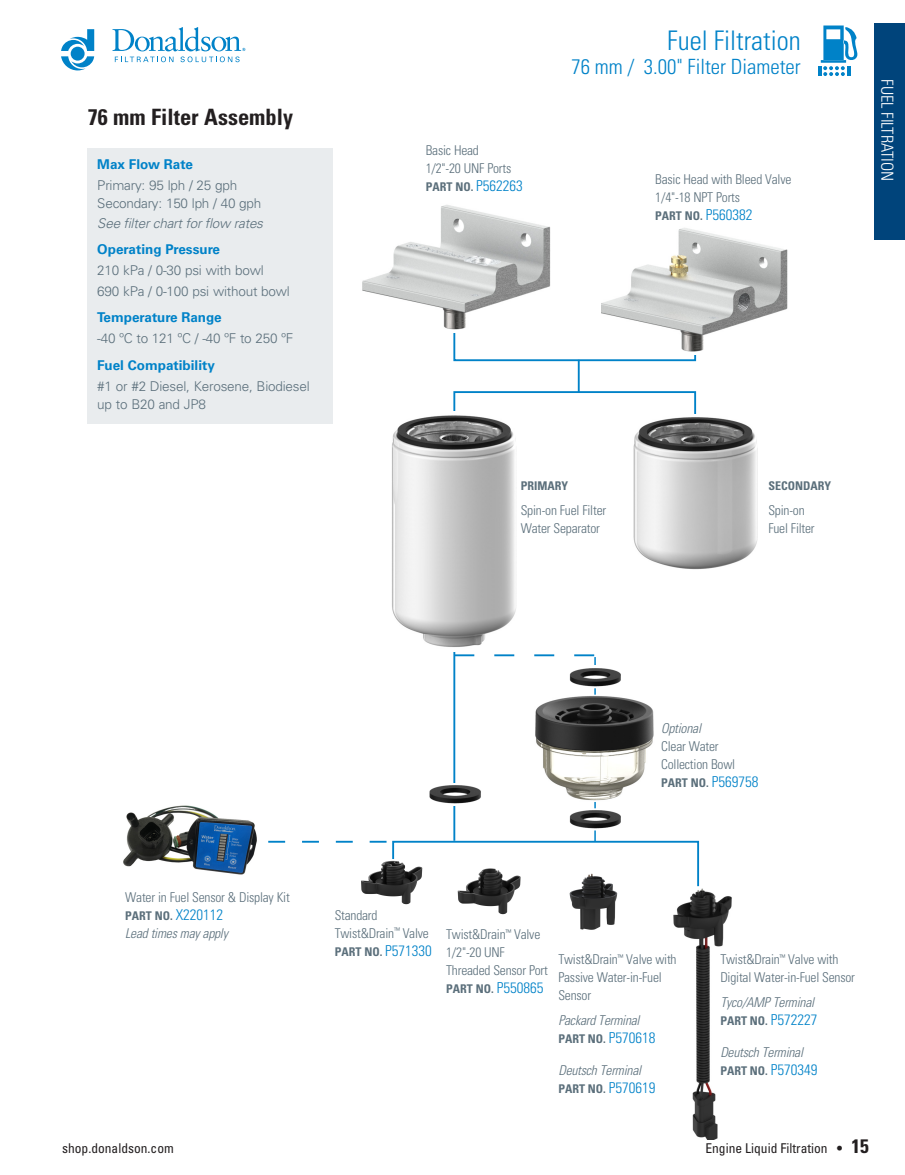
<style>
.page{position:relative;width:905px;height:1175px;background:#fff}
.page>*{position:absolute;margin:0;border:0;box-sizing:border-box;transform-origin:0 0}
.t1{font:300 condensed 27px "Univers LT Std";color:#0082c8}
.t2{font:700 condensed 22.5px "Univers LT Std";color:#231f20}
.t3{font:300 condensed 21px "Univers LT Std";color:#0082c8}
.t4{font:300 condensed 16.5px "Univers LT Std";color:#fff}
.t5{font:300 condensed 13.5px/18px "Univers LT Std";letter-spacing:-.015em;color:#5b6f7b}
.t6{font:300 13.5px/18px "Univers LT Std";letter-spacing:-.015em;color:#5b6f7b}
.t7{font:italic 300 condensed 13.5px "Univers LT Std";letter-spacing:-.015em;color:#5b6f7b}
.t8{font:700 13.5px "Univers LT Std";color:#0082c8}
.t9{font:condensed 13.5px "Univers LT Std";color:#231f20}
.t10{font:italic 300 13.5px "Univers LT Std";letter-spacing:-.015em;color:#5b6f7b}
.t11{font:700 condensed 12px "Univers LT Std";color:#5b6f7b}
.s1{font-weight:300;font-size:15px;color:#0082c8}
.s2{font-weight:700}
.s3{font-weight:700;font-size:19.5px}
</style>
<div class="page">
<svg style="left:818px;top:25px;width:39px;height:51px"></svg>
<svg style="left:61px;top:29px;width:33px;height:41px"></svg>
<svg style="left:112px;top:27px;width:133px;height:35px"></svg>
<div style="left:873px;top:23px;width:31px;height:216px;background:#00447b"></div>
<svg style="left:453px;top:390px;width:244px;height:24px"></svg>
<hr style="left:578px;top:360px;width:1px;height:32px;background:#0082c8">
<svg style="left:453px;top:333px;width:244px;height:29px"></svg>
<div style="left:87px;top:148px;width:245px;height:275px;background:#e9ecee"></div>
<img style="left:362px;top:205px;width:189px;height:125px">
<img style="left:601px;top:228px;width:187px;height:127px">
<img style="left:633px;top:417px;width:125px;height:153px">
<img style="left:535px;top:693px;width:119px;height:111px">
<hr style="left:453px;top:642px;width:2px;height:198px;background:#0082c8">
<svg style="left:455px;top:654px;width:140px;height:20px"></svg>
<img style="left:673px;top:888px;width:59px;height:251px">
<img style="left:361px;top:888px;width:54px;height:16px">
<img style="left:569px;top:888px;width:49px;height:42px">
<img style="left:457px;top:888px;width:62px;height:27px">
<img style="left:522px;top:665px;width:99px;height:22px">
<img style="left:569px;top:807px;width:52px;height:22px">
<img style="left:429px;top:783px;width:52px;height:22px">
<img style="left:392px;top:411px;width:130px;height:240px">
<svg style="left:268px;top:830px;width:432px;height:58px"></svg>
<img style="left:123px;top:805px;width:134px;height:70px">
<h2 class="t2" style="left:88px;top:103px;width:207px">76 mm Filter Assembly</h2>
<p class="t8" style="left:97px;top:157px;width:97px">Max Flow Rate</p>
<p class="t6" style="left:97px;top:176px;width:165px">Primary: 95 lph / 25 gph<br>Secondary: 150 lph / 40 gph</p>
<p class="t10" style="left:97px;top:215px;width:167px">See filter chart for flow rates</p>
<p class="t8" style="left:97px;top:241px;width:124px">Operating Pressure</p>
<p class="t6" style="left:97px;top:260px;width:194px;line-height:21px">210 kPa / 0-30 psi with bowl<br>690 kPa / 0-100 psi without bowl</p>
<p class="t8" style="left:97px;top:310px;width:126px">Temperature Range</p>
<p class="t6" style="left:97px;top:329px;width:197px">-40 ºC to 121 ºC / -40 ºF to 250 ºF</p>
<p class="t8" style="left:97px;top:357px;width:119px">Fuel Compatibility</p>
<p class="t6" style="left:97px;top:377px;width:214px">#1 or #2 Diesel, Kerosene, Biodiesel up to B20 and JP8</p>
<p class="t5" style="left:426px;top:141px;width:87px">Basic Head<br>1/2"-20 UNF Ports</p>
<p class="t11" style="left:426px;top:180px;width:99px">PART NO. <span class="s1">P562263</span></p>
<h1 class="t1" style="left:667px;top:25px;width:135px">Fuel Filtration</h1>
<h3 class="t3" style="left:571px;top:54px;width:231px">76 mm / 3.00" Filter Diameter</h3>
<p class="t5" style="left:655px;top:170px;width:138px">Basic Head with Bleed Valve<br>1/4"-18 NPT Ports</p>
<p class="t11" style="left:655px;top:208px;width:99px">PART NO. <span class="s1">P560382</span></p>
<p class="t4" style="left:897px;top:79px;width:104px;rotate:90deg">FUEL FILTRATION</p>
<p class="t11" style="left:520px;top:479px;width:49px">PRIMARY</p>
<p class="t5" style="left:520px;top:501px;width:87px">Spin-on Fuel Filter<br>Water Separator</p>
<p class="t11" style="left:768px;top:479px;width:64px">SECONDARY</p>
<p class="t5" style="left:768px;top:501px;width:48px">Spin-on<br>Fuel Filter</p>
<p class="t5" style="left:125px;top:887px;width:166px">Water in Fuel Sensor &amp; Display Kit</p>
<p class="t11" style="left:125px;top:908px;width:99px">PART NO. <span class="s1">X220112</span></p>
<p class="t7" style="left:125px;top:925px;width:104px">Lead times may apply</p>
<p class="t7" style="left:661px;top:720px;width:41px">Optional</p>
<p class="t5" style="left:661px;top:737px;width:75px">Clear Water<br>Collection Bowl</p>
<p class="t11" style="left:661px;top:775px;width:99px">PART NO. <span class="s1">P569758</span></p>
<p class="t5" style="left:335px;top:905px;width:96px">Standard<br>Twist&amp;Drain<sup>™</sup> Valve</p>
<p class="t11" style="left:335px;top:944px;width:99px">PART NO. <span class="s1">P571330</span></p>
<p class="t5" style="left:446px;top:925px;width:103px">Twist&amp;Drain<sup>™</sup> Valve<br>1/2"-20 UNF<br>Threaded Sensor Port</p>
<p class="t11" style="left:446px;top:981px;width:99px">PART NO. <span class="s1">P550865</span></p>
<p class="t5" style="left:558px;top:950px;width:120px">Twist&amp;Drain<sup>™</sup> Valve with<br>Passive Water-in-Fuel<br>Sensor</p>
<p class="t7" style="left:558px;top:1012px;width:83px">Packard Terminal</p>
<p class="t11" style="left:558px;top:1031px;width:99px">PART NO. <span class="s1">P570618</span></p>
<p class="t7" style="left:558px;top:1061px;width:84px">Deutsch Terminal</p>
<p class="t11" style="left:558px;top:1080px;width:99px">PART NO. <span class="s1">P570619</span></p>
<p class="t5" style="left:720px;top:950px;width:136px">Twist&amp;Drain<sup>™</sup> Valve with<br>Digital Water-in-Fuel Sensor</p>
<p class="t7" style="left:720px;top:994px;width:95px">Tyco/AMP Terminal</p>
<p class="t11" style="left:720px;top:1013px;width:99px">PART NO. <span class="s1">P572227</span></p>
<p class="t7" style="left:720px;top:1043px;width:84px">Deutsch Terminal</p>
<p class="t11" style="left:720px;top:1063px;width:99px">PART NO. <span class="s1">P570349</span></p>
<p class="t9" style="left:62px;top:1139px;width:113px">shop.donaldson.com</p>
<p class="t9" style="left:705px;top:1139px;width:165px">Engine Liquid Filtration <span class="s2">•</span> <span class="s3">15</span></p>
</div>
